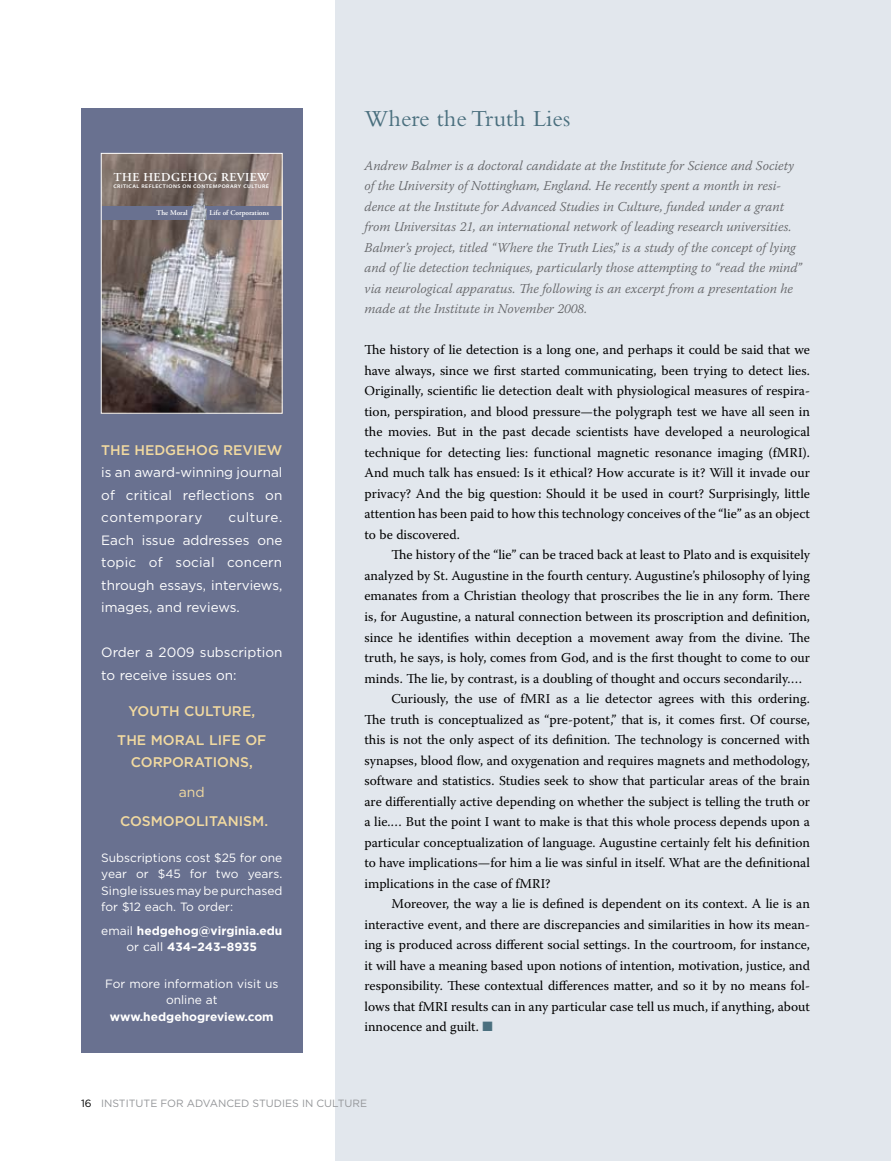
<style>
.page{position:relative;width:891px;height:1161px;background:#fff}
.page>*{position:absolute;margin:0;border:0;box-sizing:border-box;transform-origin:0 0}
.t1{font:24px "Bembo";color:#4a6f7e}
.t2{font:500 13.95px/29.2px "Gotham";color:#f2daa0;text-align:center}
.t3{font:13.95px "Gotham";color:#f2daa0}
.t4{font:13.5px/20.5px "Warnock Pro";color:#000;text-align:justify}
.t5{font:italic 300 13.5px/20.5px "Warnock Pro";color:#636467}
.t6{font:13.5px/22.5px "Gotham";color:#fff;text-align:justify}
.t7{font:12px/16.5px "Gotham";color:#fff;text-align:justify}
.t8{font:700 12px/16.5px "Gotham";color:#fff;text-align:center}
.t9{font:600 12px "Adobe Garamond Pro";letter-spacing:.04em;color:#fff}
.t10{font:10.5px "Gotham";color:#939598}
.t11{font:600 7.35px "Adobe Garamond Pro";color:#fff}
.t12{font:600 5.25px "Myriad Pro";letter-spacing:.075em;color:#fff;scale:1.11 1}
.s1{font-weight:400}
.s2{color:#4a6f7e}
.s3{color:#000}
</style>
<div class="page">
<div style="left:335px;top:0;width:556px;height:1161px;background:#e2e7ed"></div>
<div style="left:81px;top:108px;width:222px;height:945px;background:#697190"></div>
<img style="left:103px;top:155px;width:178px;height:257px">
<div style="left:101px;top:206px;width:181px;height:13px;background:#697190"></div>
<img style="left:187px;top:206px;width:20px;height:14px">
<div style="left:101px;top:153px;width:182px;height:261px;border:1px solid #fff"></div>
<p class="t9" style="left:113px;top:170px;width:157px">THE HEDGEHOG REVIEW</p>
<p class="t12" style="left:113px;top:183px;width:142px">CRITICAL REFLECTIONS ON CONTEMPORARY CULTURE</p>
<p class="t11" style="left:156px;top:208px;width:33px">The Moral</p>
<p class="t11" style="left:209px;top:208px;width:61px">Life of Corporations</p>
<p class="t2" style="left:101px;top:435px;width:183px">THE H EDGEHOG REVI EW</p>
<p class="t6" style="left:101px;top:461px;width:183px">is an award-winning journal of critical reflections on contemporary</p>
<p class="t6" style="left:101px;top:506px;width:183px;text-indent:127px">culture.<br>Each issue addresses one topic of social concern through essays, interviews, images, and reviews.</p>
<p class="t6" style="left:101px;top:641px;width:183px">Order a 2009 subscription to receive issues on:</p>
<p class="t2" style="left:117px;top:696px;width:151px">YOUTH CULTURE,<br>THE MORAL LI FE OF</p>
<p class="t2" style="left:131px;top:748px;width:124px">CORPORATIONS,</p>
<p class="t3" style="left:179px;top:783px;width:27px">and</p>
<p class="t2" style="left:120px;top:806px;width:107px">COSMOPOLITANIS</p>
<p class="t2" style="left:252px;top:806px;width:17px">M.</p>
<p class="t7" style="left:101px;top:849px;width:183px">Subscriptions cost $25 for one year or $45 for two years.<br>Single issues may be purchased for $12 each. To order:</p>
<p class="t8" style="left:101px;top:922px;width:183px"><span class="s1">email</span> hedgehog@virginia.edu <span class="s1">or call</span> 434–243–8935</p>
<p class="t7" style="left:105px;top:975px;width:175px;text-align:center">For more information visit us online at</p>
<p class="t8" style="left:110px;top:1008px;width:165px">www.hedgehogreview.com</p>
<h1 class="t1" style="left:364px;top:105px;width:207px">Where the Truth Lies</h1>
<p class="t5" style="left:364px;top:155px;width:439px">Andrew Balmer is a doctoral candidate at the Institute for Science and Society of the University of Nottingham, England. He recently spent a month in resi&shy;dence at the Institute for Advanced Studies in Culture, funded under a grant from Universitas 21, an international network of leading research universities.<br>Balmer’s project, titled “Where the Truth Lies,” is a study of the concept of lying and of lie detection techniques, particularly those attempting to “read the mind” via neurological apparatus. The following is an excerpt from a presentation he made at the Institute in November 2008.</p>
<p class="t4" style="left:364px;top:339px;width:447px">The history of lie detection is a long one, and perhaps it could be said that we have always, since we first started communicating, been trying to detect lies.<br>Originally, scientific lie detection dealt with physiological measures of respira&shy;tion, perspiration, and blood pressure—the polygraph test we have all seen in the movies. But in the past decade scientists have developed a neurological technique for detecting lies: functional magnetic resonance imaging (fMRI).<br>And much talk has ensued: Is it ethical? How accurate is it? Will it invade our privacy? And the big question: Should it be used in court? Surprisingly, little attention has been paid to how this technology conceives of the “lie” as an object to be discovered.</p>
<p class="t4" style="left:392px;top:545px;width:420px">The history of the “lie” can be traced back at least to Plato and is exquisitely</p>
<p class="t4" style="left:364px;top:565px;width:447px">analyzed by St. Augustine in the fourth century. Augustine’s philosophy of lying</p>
<p class="t4" style="left:364px;top:586px;width:447px">emanates from a Christian theology that proscribes the lie in any form. There</p>
<p class="t4" style="left:364px;top:606px;width:447px">is, for Augustine, a natural connection between its proscription and definition,</p>
<p class="t4" style="left:364px;top:627px;width:447px">since he identifies within deception a movement away from the divine. The</p>
<p class="t4" style="left:364px;top:647px;width:447px">truth, he says, is holy, comes from God, and is the first thought to come to our</p>
<p class="t4" style="left:364px;top:668px;width:439px">minds. The lie, by contrast, is a doubling of thought and occurs secondarily.…</p>
<p class="t4" style="left:392px;top:688px;width:420px">Curiously, the use of fMRI as a lie detector agrees with this ordering.</p>
<p class="t4" style="left:364px;top:709px;width:447px">The truth is conceptualized as “pre-potent,” that is, it comes first. Of course,</p>
<p class="t4" style="left:364px;top:729px;width:447px">this is not the only aspect of its definition. The technology is concerned with</p>
<p class="t4" style="left:364px;top:750px;width:447px">synapses, blood flow, and oxygenation and requires magnets and methodology,</p>
<p class="t4" style="left:364px;top:770px;width:447px">software and statistics. Studies seek to show that particular areas of the brain</p>
<p class="t4" style="left:364px;top:791px;width:447px">are differentially active depending on whether the subject is telling the truth or</p>
<p class="t4" style="left:364px;top:811px;width:447px">a lie.… But the point I want to make is that this whole process depends upon a</p>
<p class="t4" style="left:364px;top:832px;width:447px">particular conceptualization of language. Augustine certainly felt his definition</p>
<p class="t4" style="left:364px;top:852px;width:447px">to have implications—for him a lie was sinful in itself. What are the definitional</p>
<p class="t4" style="left:364px;top:873px;width:188px">implications in the case of fMRI?</p>
<p class="t4" style="left:392px;top:893px;width:420px">Moreover, the way a lie is defined is dependent on its context. A lie is an</p>
<p class="t4" style="left:364px;top:914px;width:447px">interactive event, and there are discrepancies and similarities in how its mean-</p>
<p class="t4" style="left:364px;top:934px;width:447px">ing is produced across different social settings. In the courtroom, for instance,</p>
<p class="t4" style="left:364px;top:955px;width:447px">it will have a meaning based upon notions of intention, motivation, justice, and</p>
<p class="t4" style="left:364px;top:975px;width:447px">responsibility. These contextual differences matter, and so it by no means fol-</p>
<p class="t4" style="left:364px;top:996px;width:447px">lows that fMRI results can in any particular case tell us much, if anything, about</p>
<p class="t4" style="left:364px;top:1016px;width:130px">innocence and guilt. <span class="s2">■</span></p>
<p class="t10" style="left:81px;top:1097px;width:288px"><span class="s3">16</span> Institute for AdvanceD studi es i n culture</p>
</div>
